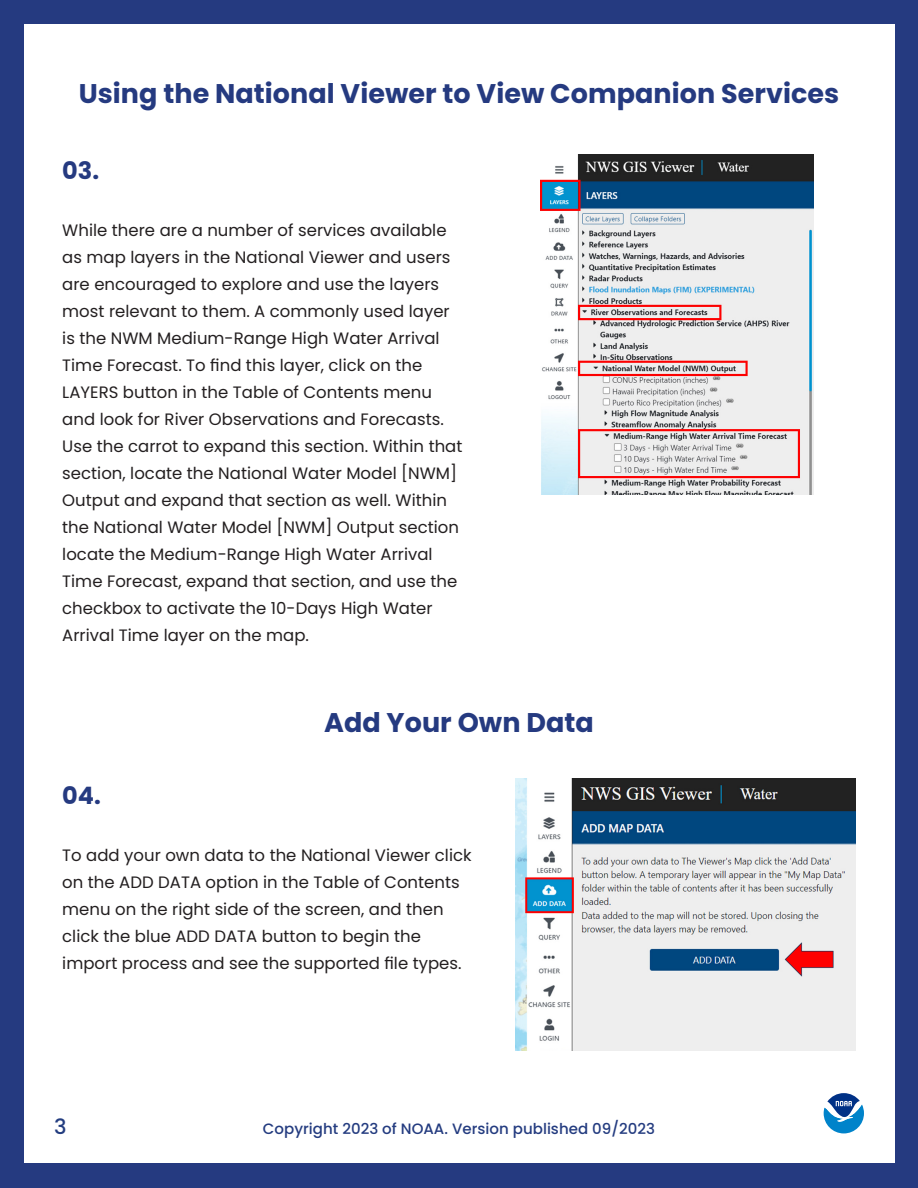
<style>
.page{position:relative;width:918px;height:1188px;background:#253a80}
.page>*{position:absolute;margin:0;border:0;box-sizing:border-box;transform-origin:0 0}
.t1{font:700 27px "Poppins";color:#253a80}
.t2{font:700 24px "Poppins";color:#253a80}
.t3{font:500 21px "Poppins";color:#233d80}
.t4{font:16.5px/27px "Poppins";color:#231f20}
.t5{font:500 15px "Poppins";color:#243c80}
</style>
<div class="page">
<div style="left:24px;top:25px;width:870px;height:1138px;background:#fff"></div>
<svg style="left:824px;top:1093px;width:40px;height:40px"></svg>
<img style="left:540px;top:154px;width:273px;height:340px">
<img style="left:515px;top:778px;width:341px;height:273px">
<p class="t1" style="left:79px;top:78px;width:762px">Using the National Viewer to View Companion Services</p>
<p class="t2" style="left:62px;top:157px;width:39px">03.</p>
<p class="t4" style="left:62px;top:217px;width:402px">While there are a number of services available as map layers in the National Viewer and users are encouraged to explore and use the layers most relevant to them. A commonly used layer is the NWM Medium-Range High Water Arrival Time Forecast. To find this layer, click on the LAYERS button in the Table of Contents menu and look for River Observations and Forecasts.<br>Use the carrot to expand this section. Within that section, locate the National Water Model [NWM] Output and expand that section as well. Within the National Water Model [NWM] Output section locate the Medium-Range High Water Arrival Time Forecast, expand that section, and use the checkbox to activate the 10-Days High Water Arrival Time layer on the map.</p>
<p class="t2" style="left:62px;top:781px;width:40px">04.</p>
<p class="t1" style="left:324px;top:707px;width:271px">Add Your Own Data</p>
<p class="t4" style="left:62px;top:841px;width:411px">To add your own data to the National Viewer click on the ADD DATA option in the Table of Contents menu on the right side of the screen, and then click the blue ADD DATA button to begin the import process and see the supported file types.</p>
<p class="t3" style="left:54px;top:1114px;width:14px">3</p>
<p class="t5" style="left:263px;top:1120px;width:394px">Copyright 2023 of NOAA. Version published 09/2023</p>
</div>
